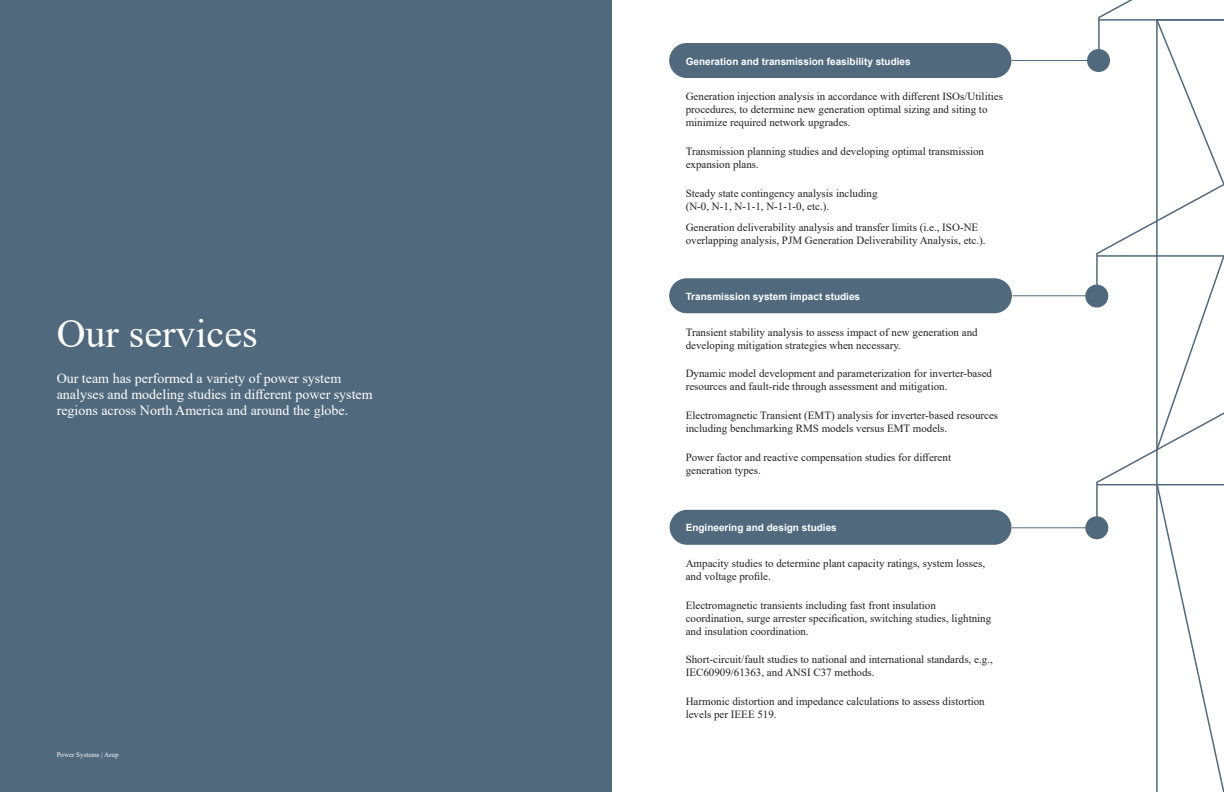
<style>
.page{position:relative;width:1224px;height:792px;background:#fff}
.page>*{position:absolute;margin:0;border:0;box-sizing:border-box;transform-origin:0 0}
.Large_scalable_copy{font:40px "Times New Roman";color:#fff}
.Value_Standfirst{font:14px/16px "Times New Roman";color:#fff}
.Body_copy{font:11px/13px "Times New Roman";color:#231f20}
.Heading_1{font:700 10px "Arial";color:#fff}
.t1{font:7px "Times New Roman";color:#fff}
</style>
<div class="page">
<div style="left:0;top:0;width:612px;height:792px;background:#50697d"></div>
<div style="left:669px;top:43px;width:342px;height:35px;background:#50697d;border-radius:18px"></div>
<div style="left:669px;top:278px;width:343px;height:35px;background:#50697d;border-radius:18px"></div>
<div style="left:670px;top:510px;width:341px;height:35px;background:#50697d;border-radius:18px"></div>
<hr style="left:1012px;top:60px;width:87px;height:1px;background:#50697d">
<div style="left:1087px;top:49px;width:23px;height:23px;background:#50697d;border-radius:50%"></div>
<div style="left:1085px;top:285px;width:23px;height:23px;background:#50697d;border-radius:50%"></div>
<hr style="left:1012px;top:295px;width:81px;height:1px;background:#50697d">
<div style="left:1085px;top:516px;width:23px;height:23px;background:#50697d;border-radius:50%"></div>
<hr style="left:1012px;top:527px;width:87px;height:1px;background:#50697d">
<svg style="left:1095px;top:0;width:129px;height:792px"></svg>
<hr style="left:1098px;top:17px;width:2px;height:52px;background:#50697d">
<p class="Large_scalable_copy" style="left:57px;top:305px;width:203px">Our services</p>
<p class="Value_Standfirst" style="left:57px;top:370px;width:318px">Our team has performed a variety of power system analyses and modeling studies in different power system regions across North America and around the globe.</p>
<p class="t1" style="left:57px;top:750px;width:63px">Power Systems | Arup</p>
<p class="Heading_1" style="left:686px;top:54px;width:227px">Generation and transmission feasibility studies</p>
<p class="Body_copy" style="left:686px;top:90px;width:319px">Generation injection analysis in accordance with different ISOs/Utilities procedures, to determine new generation optimal sizing and siting to minimize required network upgrades.</p>
<p class="Body_copy" style="left:686px;top:144px;width:300px">Transmission planning studies and developing optimal transmission expansion plans.</p>
<p class="Body_copy" style="left:686px;top:186px;width:193px">Steady state contingency analysis including (N-0, N-1, N-1-1, N-1-1-0, etc.).</p>
<p class="Body_copy" style="left:686px;top:221px;width:301px">Generation deliverability analysis and transfer limits (i.e., ISO-NE overlapping analysis, PJM Generation Deliverability Analysis, etc.).</p>
<p class="Heading_1" style="left:686px;top:289px;width:176px">Transmission system impact studies</p>
<p class="Body_copy" style="left:686px;top:325px;width:293px">Transient stability analysis to assess impact of new generation and developing mitigation strategies when necessary.</p>
<p class="Body_copy" style="left:686px;top:367px;width:308px">Dynamic model development and parameterization for inverter-based resources and fault-ride through assessment and mitigation.</p>
<p class="Body_copy" style="left:686px;top:408px;width:314px">Electromagnetic Transient (EMT) analysis for inverter-based resources including benchmarking RMS models versus EMT models.</p>
<p class="Body_copy" style="left:686px;top:450px;width:267px">Power factor and reactive compensation studies for different generation types.</p>
<p class="Heading_1" style="left:686px;top:520px;width:153px">Engineering and design studies</p>
<p class="Body_copy" style="left:686px;top:557px;width:301px">Ampacity studies to determine plant capacity ratings, system losses, and voltage profile.</p>
<p class="Body_copy" style="left:686px;top:598px;width:307px">Electromagnetic transients including fast front insulation coordination, surge arrester specification, switching studies, lightning and insulation coordination.</p>
<p class="Body_copy" style="left:686px;top:653px;width:309px">Short-circuit/fault studies to national and international standards, e.g.,<br>IEC60909/61363, and ANSI C37 methods.</p>
<p class="Body_copy" style="left:686px;top:695px;width:301px">Harmonic distortion and impedance calculations to assess distortion levels per IEEE 519.</p>
</div>
